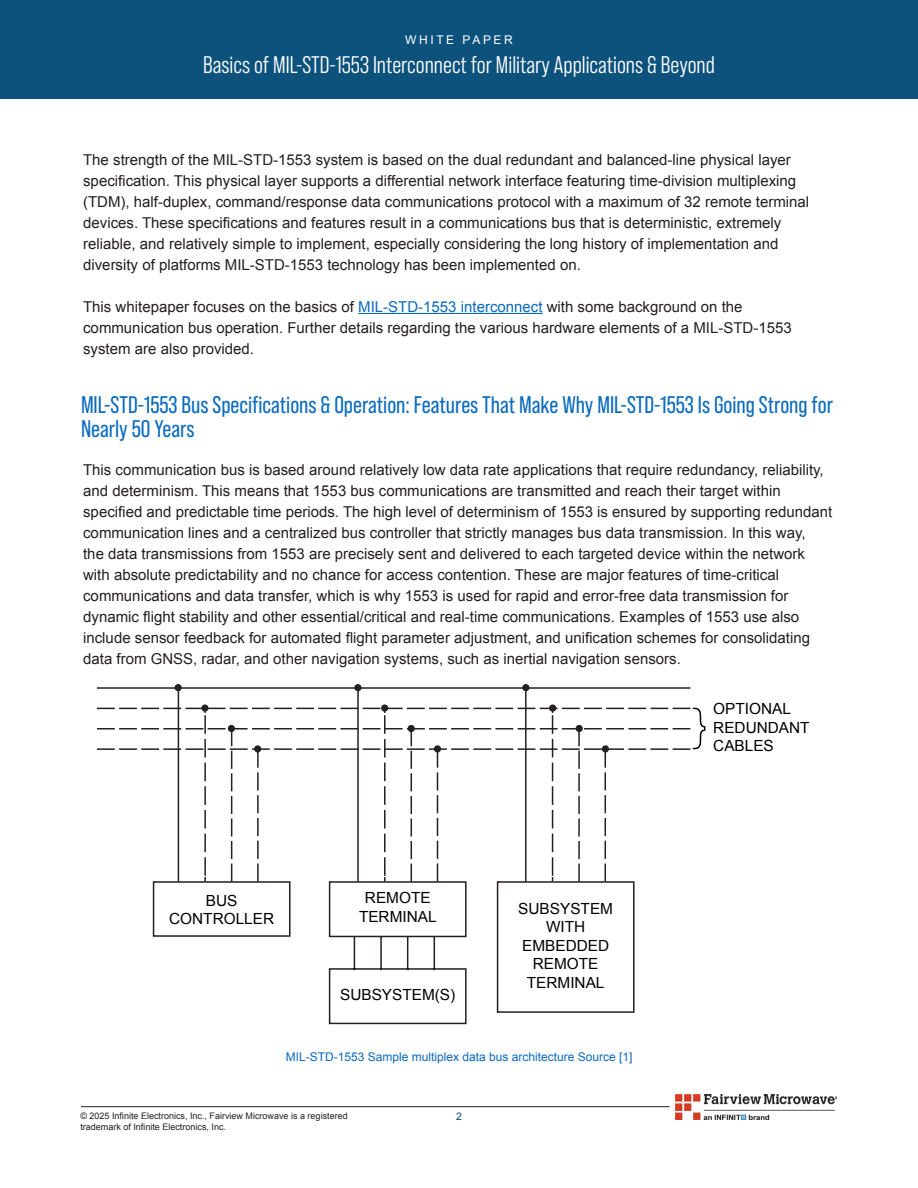
<style>
.page{position:relative;width:918px;height:1188px;background:#fff}
.page>*{position:absolute;margin:0;border:0;box-sizing:border-box;transform-origin:0 0}
.t1{font:24px/24px "Bebas Neue Pro";color:#0a6abf}
.t2{font:24px "Bebas Neue Pro Middle";color:#fff}
.t3{font:15.3px/18.5px "Arial";color:#000;text-align:center}
.Paragraph_Style_3{font:15px/21px "Arial";color:#231f20}
.t4{font:12px "Arial";color:#0a6abf}
.t5{font:12px "Arial";letter-spacing:.21em;color:#fff}
.t6{font:10.5px "Arial";color:#0d527d}
.t7{font:9px "Arial";color:#231f20}
.s1{color:#0a6abf}
</style>
<div class="page">
<div style="left:0;top:0;width:918px;height:99px;background:#0d527d"></div>
<hr style="left:81px;top:1106px;width:589px;height:1px;background:#231f20">
<img style="left:675px;top:1095px;width:162px;height:24px">
<hr style="left:358px;top:313px;width:185px;height:1px;background:#0a6abf">
<hr style="left:97px;top:687px;width:593px;height:2px;background:#241f21">
<div style="left:175px;top:684px;width:7px;height:7px;background:#241f21;border-radius:50%"></div>
<div style="left:201px;top:704px;width:7px;height:8px;background:#241f21;border-radius:50%"></div>
<hr style="left:178px;top:688px;width:1px;height:194px;background:#241f21">
<div style="left:354px;top:684px;width:8px;height:7px;background:#241f21;border-radius:50%"></div>
<svg style="left:381px;top:704px;width:7px;height:8px"></svg>
<hr style="left:357px;top:688px;width:2px;height:194px;background:#241f21">
<div style="left:522px;top:684px;width:7px;height:7px;background:#241f21;border-radius:50%"></div>
<svg style="left:549px;top:704px;width:7px;height:8px"></svg>
<hr style="left:525px;top:688px;width:2px;height:194px;background:#241f21">
<svg style="left:97px;top:707px;width:609px;height:318px"></svg>
<p class="t5" style="left:405px;top:32px;width:109px">WHITE PAPER</p>
<h1 class="t2" style="left:203px;top:51px;width:513px">Basics of MIL-STD-1553 Interconnect for Military Applications &amp; Beyond</h1>
<p class="Paragraph_Style_3" style="left:83px;top:149px;width:728px">The strength of the MIL-STD-1553 system is based on the dual redundant and balanced-line physical layer specification. This physical layer supports a differential network interface featuring time-division multiplexing (TDM), half-duplex, command/response data communications protocol with a maximum of 32 remote terminal devices. These specifications and features result in a communications bus that is deterministic, extremely reliable, and relatively simple to implement, especially considering the long history of implementation and diversity of platforms MIL-STD-1553 technology has been implemented on.</p>
<p class="Paragraph_Style_3" style="left:83px;top:296px;width:710px">This whitepaper focuses on the basics of <span class="s1">MIL-STD-1553 interconnect</span> with some background on the communication bus operation. Further details regarding the various hardware elements of a MIL-STD-1553 system are also provided.</p>
<p class="t1" style="left:81px;top:392px;width:754px">MIL-STD-1553 Bus Specifications &amp; Operation: Features That Make Why MIL-STD-1553 Is Going Strong for<br>Nearly 50 Years</p>
<p class="Paragraph_Style_3" style="left:83px;top:459px;width:751px">This communication bus is based around relatively low data rate applications that require redundancy, reliability, and determinism. This means that 1553 bus communications are transmitted and reach their target within specified and predictable time periods. The high level of determinism of 1553 is ensured by supporting redundant communication lines and a centralized bus controller that strictly manages bus data transmission. In this way,<br>the data transmissions from 1553 are precisely sent and delivered to each targeted device within the network with absolute predictability and no chance for access contention. These are major features of time-critical communications and data transfer, which is why 1553 is used for rapid and error-free data transmission for dynamic flight stability and other essential/critical and real-time communications. Examples of 1553 use also include sensor feedback for automated flight parameter adjustment, and unification schemes for consolidating data from GNSS, radar, and other navigation systems, such as inertial navigation sensors.</p>
<p class="t3" style="left:169px;top:891px;width:106px">BUS<br>CONTROLLER</p>
<p class="t3" style="left:359px;top:889px;width:79px">REMOTE<br>TERMINAL</p>
<p class="t3" style="left:340px;top:986px;width:117px">SUBSYSTEM(S)</p>
<p class="t3" style="left:518px;top:899px;width:96px">SUBSYSTEM<br>WITH<br>EMBEDDED<br>REMOTE<br>TERMINAL</p>
<p class="t4" style="left:286px;top:1049px;width:348px">MIL-STD-1553 Sample multiplex data bus architecture Source [1]</p>
<p class="t7" style="left:80px;top:1110px;width:269px">© 2025 Infinite Electronics, Inc., Fairview Microwave is a registered</p>
<p class="t6" style="left:456px;top:1110px;width:7px">2</p>
<p class="t7" style="left:80px;top:1121px;width:147px">trademark of Infinite Electronics, Inc.</p>
<p class="t3" style="left:713px;top:700px;width:98px;text-align:left">OPTIONAL<br>REDUNDANT<br>CABLES</p>
</div>
